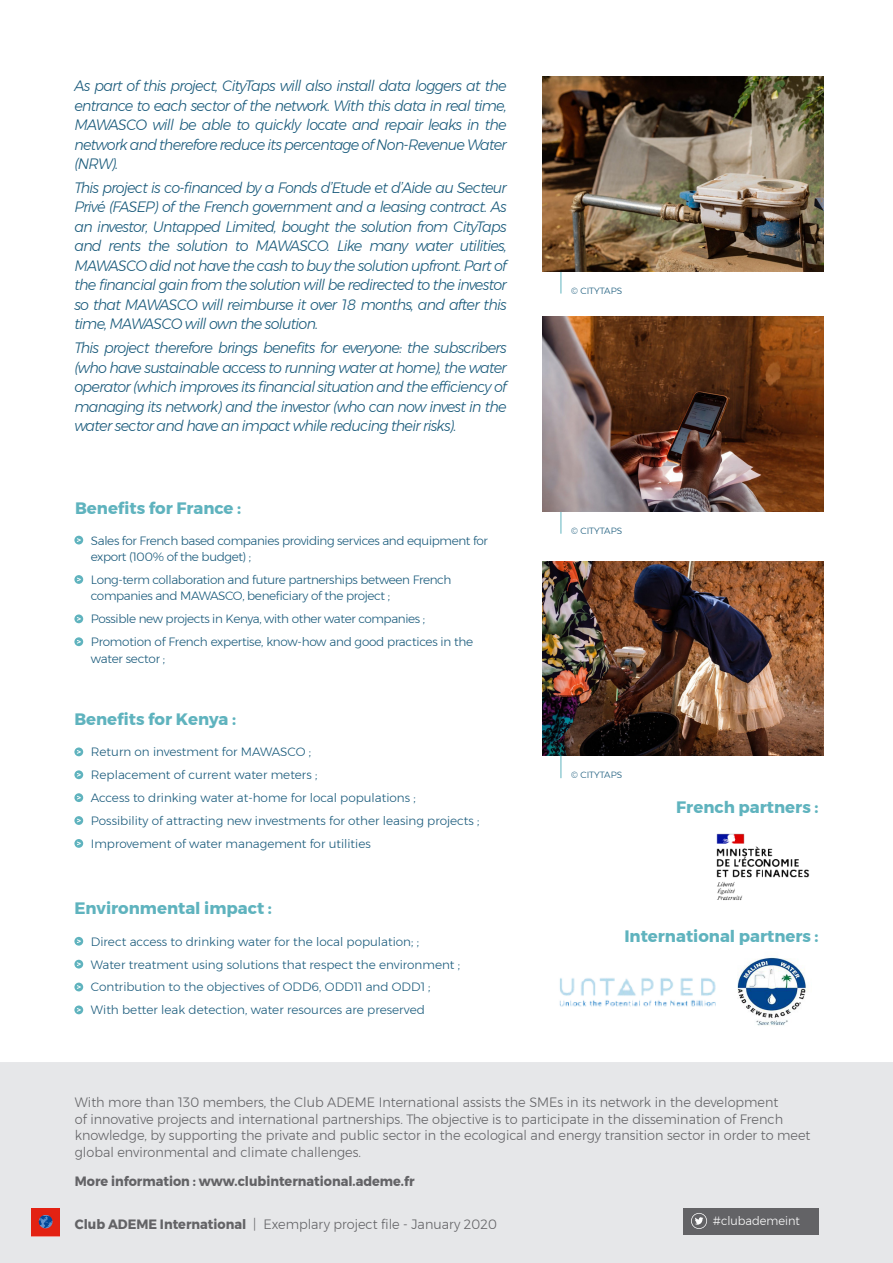
<style>
.page{position:relative;width:893px;height:1263px;background:#fff}
.page>*{position:absolute;margin:0;border:0;box-sizing:border-box;transform-origin:0 0}
.t1{font:700 16.5px "Montserrat";color:#5fb3be}
.t2{font:italic 300 15px/19.5px "Montserrat";letter-spacing:-.05em;color:#195a7b;text-align:justify;scale:.95 1}
.t3{font:300 13.5px/16.5px "Montserrat";color:#636366;scale:.95 1}
.t4{font:700 13.5px "Montserrat";color:#636366;scale:.95 1}
.t5{font:300 12px/16.5px "Montserrat";letter-spacing:-.005em;color:#195a7b}
.t6{font:300 12px/16.5px "Montserrat";letter-spacing:-.03em;color:#195a7b}
.t7{font:300 12px "Montserrat";color:#fff;scale:.95 1}
.t8{font:300 9px "Montserrat";color:#195a7b}
.s1{font-weight:700}
</style>
<div class="page">
<hr style="left:561px;top:263px;width:1px;height:31px;background:#5fb3be">
<hr style="left:561px;top:503px;width:1px;height:31px;background:#5fb3be">
<hr style="left:561px;top:747px;width:1px;height:31px;background:#5fb3be">
<svg style="left:74px;top:747px;width:9px;height:9px"></svg>
<svg style="left:77px;top:750px;width:4px;height:4px"></svg>
<svg style="left:74px;top:770px;width:9px;height:9px"></svg>
<svg style="left:77px;top:773px;width:4px;height:4px"></svg>
<svg style="left:74px;top:793px;width:9px;height:9px"></svg>
<svg style="left:74px;top:816px;width:9px;height:9px"></svg>
<svg style="left:77px;top:818px;width:4px;height:4px"></svg>
<svg style="left:74px;top:839px;width:9px;height:9px"></svg>
<svg style="left:77px;top:841px;width:4px;height:4px"></svg>
<div style="left:74px;top:937px;width:9px;height:9px;background:#5fb3be;border-radius:50%"></div>
<svg style="left:77px;top:939px;width:4px;height:4px"></svg>
<div style="left:74px;top:960px;width:9px;height:8px;background:#5fb3be;border-radius:50%"></div>
<svg style="left:77px;top:962px;width:4px;height:4px"></svg>
<div style="left:74px;top:983px;width:9px;height:8px;background:#5fb3be;border-radius:50%"></div>
<svg style="left:77px;top:985px;width:4px;height:4px"></svg>
<svg style="left:74px;top:1005px;width:9px;height:9px"></svg>
<svg style="left:77px;top:1008px;width:4px;height:4px"></svg>
<div style="left:74px;top:536px;width:9px;height:8px;background:#5fb3be;border-radius:50%"></div>
<svg style="left:77px;top:538px;width:4px;height:4px"></svg>
<svg style="left:74px;top:575px;width:9px;height:9px"></svg>
<svg style="left:77px;top:577px;width:4px;height:4px"></svg>
<svg style="left:74px;top:614px;width:9px;height:9px"></svg>
<svg style="left:77px;top:617px;width:4px;height:4px"></svg>
<svg style="left:74px;top:637px;width:9px;height:9px"></svg>
<svg style="left:77px;top:640px;width:4px;height:4px"></svg>
<img style="left:542px;top:77px;width:281px;height:194px">
<img style="left:542px;top:317px;width:281px;height:194px">
<img style="left:542px;top:561px;width:281px;height:195px">
<img style="left:737px;top:957px;width:70px;height:69px">
<img style="left:716px;top:833px;width:94px;height:68px">
<img style="left:559px;top:978px;width:157px;height:29px">
<div style="left:0;top:1062px;width:893px;height:201px;background:#e6e7e9"></div>
<img style="left:31px;top:1208px;width:29px;height:28px">
<div style="left:683px;top:1208px;width:136px;height:27px;background:#636366"></div>
<svg style="left:691px;top:1213px;width:16px;height:16px"></svg>
<p class="t2" style="left:74px;top:76px;width:457px">As part of this project, CityTaps will also install data loggers at the entrance to each sector of the network. With this data in real time, MAWASCO will be able to quickly locate and repair leaks in the network and therefore reduce its percentage of Non-Revenue Water (NRW).</p>
<p class="t2" style="left:74px;top:178px;width:457px">This project is co-financed by a Fonds d’Etude et d’Aide au Secteur Privé (FASEP) of the French government and a leasing contract. As an investor, Untapped Limited, bought the solution from CityTaps and rents the solution to MAWASCO. Like many water utilities, MAWASCO did not have the cash to buy the solution upfront. Part of the financial gain from the solution will be redirected to the investor so that MAWASCO will reimburse it over 18 months, and after this time, MAWASCO will own the solution.</p>
<p class="t2" style="left:74px;top:338px;width:457px">This project therefore brings benefits for everyone: the subscribers (who have sustainable access to running water at home), the water operator (which improves its financial situation and the efficiency of managing its network) and the investor (who can now invest in the water sector and have an impact while reducing their risks).</p>
<p class="t1" style="left:75px;top:494px;width:168px">Benefits for France :</p>
<p class="t6" style="left:91px;top:532px;width:399px">Sales for French based companies providing services and equipment for export (100% of the budget) ;</p>
<p class="t6" style="left:91px;top:571px;width:362px">Long-term collaboration and future partnerships between French companies and MAWASCO, beneficiary of the project ;</p>
<p class="t6" style="left:91px;top:610px;width:336px">Possible new projects in Kenya, with other water companies ;</p>
<p class="t5" style="left:91px;top:633px;width:384px">Promotion of French expertise, know-how and good practices in the water sector ;</p>
<p class="t1" style="left:74px;top:705px;width:163px">Benefits for Kenya :</p>
<p class="t5" style="left:91px;top:744px;width:222px">Return on investment for MAWASCO ;</p>
<p class="t5" style="left:91px;top:766px;width:228px">Replacement of current water meters ;</p>
<p class="t5" style="left:91px;top:789px;width:326px">Access to drinking water at-home for local populations ;</p>
<p class="t5" style="left:91px;top:812px;width:390px">Possibility of attracting new investments for other leasing projects ;</p>
<p class="t5" style="left:91px;top:835px;width:281px">Improvement of water management for utilities</p>
<p class="t1" style="left:74px;top:895px;width:199px">Environmental impact :</p>
<p class="t5" style="left:91px;top:933px;width:330px">Direct access to drinking water for the local population; ;</p>
<p class="t5" style="left:91px;top:956px;width:371px">Water treatment using solutions that respect the environment ;</p>
<p class="t5" style="left:91px;top:979px;width:341px">Contribution to the objectives of ODD6, ODD11 and ODD1 ;</p>
<p class="t5" style="left:91px;top:1001px;width:335px">With better leak detection, water resources are preserved</p>
<p class="t8" style="left:571px;top:284px;width:53px">© CITYTAPS</p>
<p class="t8" style="left:571px;top:524px;width:53px">© CITYTAPS</p>
<p class="t8" style="left:571px;top:768px;width:53px">© CITYTAPS</p>
<p class="t1" style="left:676px;top:794px;width:144px">French partners :</p>
<p class="t1" style="left:624px;top:923px;width:196px">International partners :</p>
<p class="t3" style="left:75px;top:1094px;width:776px">With more than 130 members, the Club ADEME International assists the SMEs in its network in the development<br>of innovative projects and international partnerships. The objective is to participate in the dissemination of French knowledge, by supporting the private and public sector in the ecological and energy transition sector in order to meet global environmental and climate challenges.</p>
<p class="t4" style="left:75px;top:1170px;width:359px">More information : www.clubinternational.ademe.fr</p>
<p class="t7" style="left:713px;top:1211px;width:93px">#clubademeint</p>
<p class="t3" style="left:75px;top:1216px;width:446px"><span class="s1">Club ADEME International</span> | Exemplary project file - January 2020</p>
</div>
